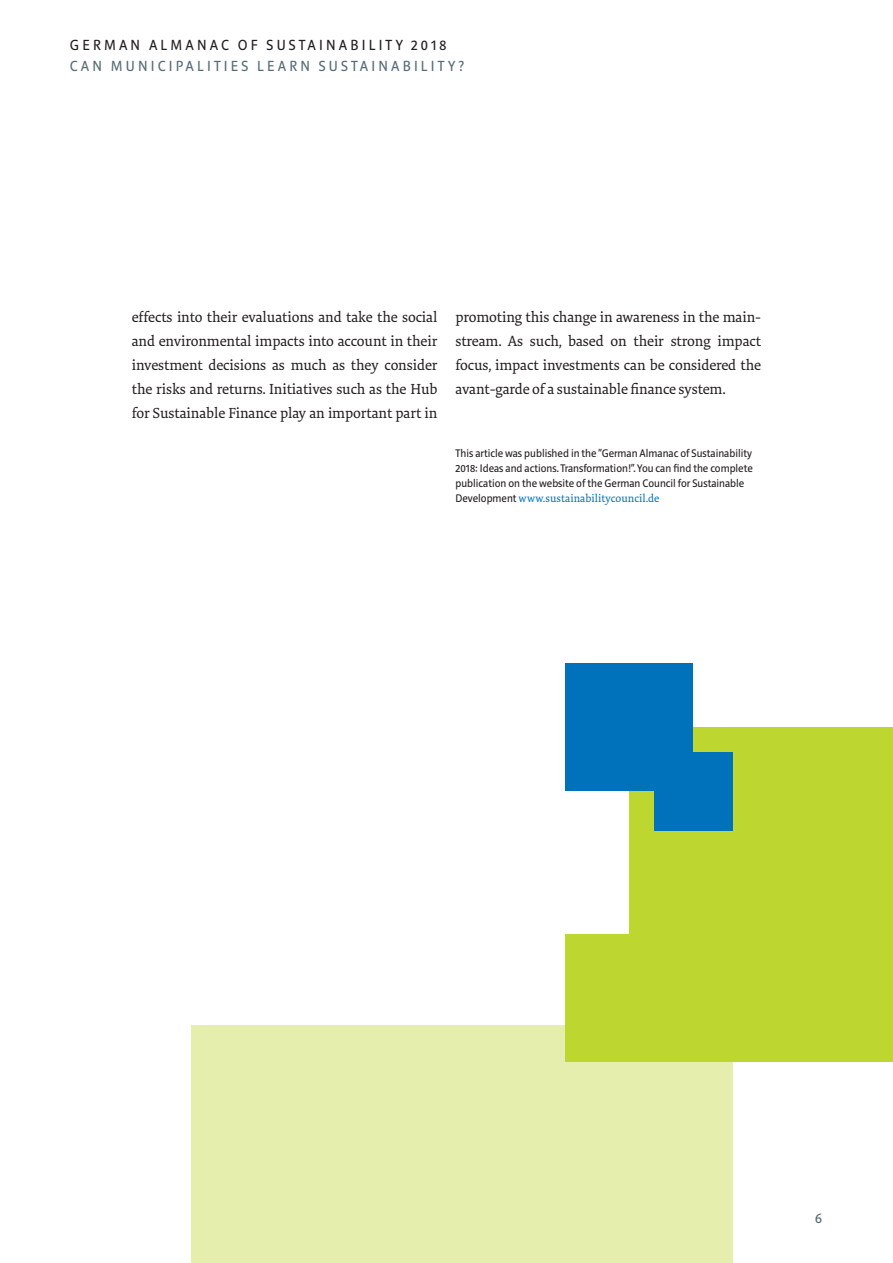
<style>
.page{position:relative;width:893px;height:1263px;background:#fff}
.page>*{position:absolute;margin:0;border:0;box-sizing:border-box;transform-origin:0 0}
.N_body{font:15px/24px "Tundra OT";letter-spacing:-.01em;color:#231f20;text-align:justify}
.N_Rubrik{font:15px "Riga";letter-spacing:.21em;color:#556c78}
.N_Rubrik-2{font:15px "Riga";letter-spacing:.21em;color:#231f20}
.N_Rubrik-3{font:11.25px/15px "Riga";color:#231f20}
.s1{font-family:"Tundra OT";color:#0072bc}
</style>
<div class="page">
<div style="left:191px;top:1025px;width:541px;height:238px;background:#e5eead"></div>
<div style="left:565px;top:727px;width:328px;height:334px;background:#bed630"></div>
<div style="left:422px;top:727px;width:207px;height:207px;background:#fff"></div>
<div style="left:654px;top:751px;width:78px;height:79px;background:#0072bc"></div>
<div style="left:565px;top:663px;width:128px;height:128px;background:#0072bc"></div>
<p class="N_Rubrik-2" style="left:70px;top:36px;width:378px">GERMAN ALMANAC OF SUSTAINABILITY 2018</p>
<p class="N_Rubrik" style="left:70px;top:58px;width:396px">CAN MUNICIPALITIES LEARN SUSTAINABILITY?</p>
<p class="N_body" style="left:132px;top:305px;width:307px">effects into their evaluations and take the social and environmental impacts into account in their investment decisions as much as they consider the risks and returns. Initiatives such as the Hub for Sustainable Finance play an important part in</p>
<p class="N_body" style="left:455px;top:305px;width:307px">promoting this change in awareness in the main&shy;stream. As such, based on their strong impact focus, impact investments can be considered the avant-garde of a sustainable finance system.</p>
<p class="N_Rubrik-3" style="left:455px;top:446px;width:299px">This article was published in the “German Almanac of Sustainability 2018: Ideas and actions. Transformation!”. You can find the complete publication on the website of the German Council for Sustainable Development <span class="s1">www.sustainabilitycouncil.de</span></p>
<p class="N_Rubrik" style="left:815px;top:1210px;width:8px">6</p>
</div>
